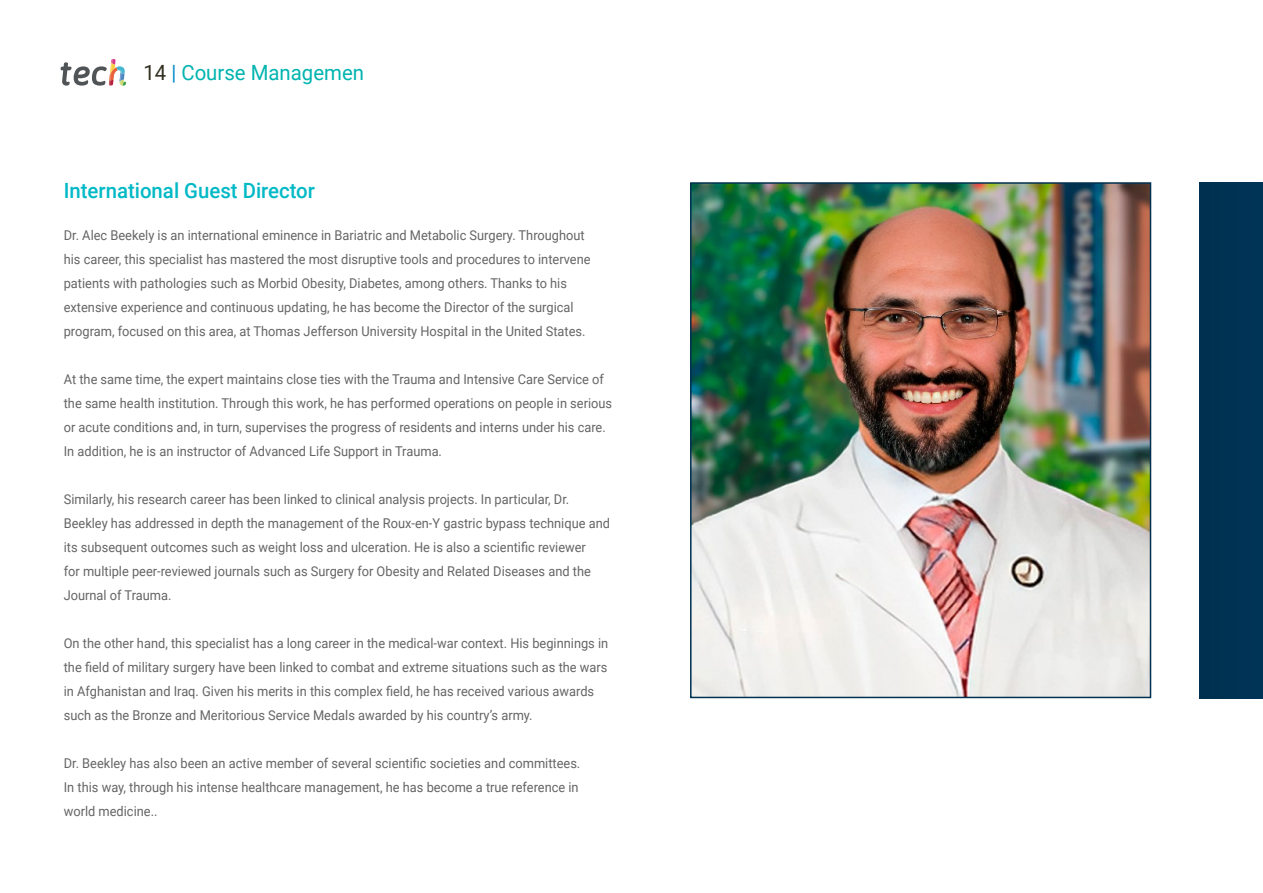
<style>
.page{position:relative;width:1263px;height:893px;background:#fff}
.page>*{position:absolute;margin:0;border:0;box-sizing:border-box;transform-origin:0 0}
.t1{font:500 21px "Roboto";color:#00b9c6}
.t2{font:21px "Roboto";color:#00b4b0}
.t3{font:13.5px/24px "Roboto";color:#656565;scale:.95 1}
.s1{color:#312e20}
.s2{color:#008aca}
</style>
<div class="page">
<img style="left:693px;top:185px;width:455px;height:510px">
<div style="left:690px;top:182px;width:461px;height:516px;border:2px solid #003050"></div>
<div style="left:1199px;top:182px;width:64px;height:516px;background:#003253"></div>
<svg style="left:61px;top:59px;width:65px;height:27px"></svg>
<h1 class="t2" style="left:144px;top:57px;width:222px"><span class="s1">14</span> <span class="s2">|</span> Course Managemen</h1>
<h1 class="t1" style="left:64px;top:176px;width:253px">International Guest Director</h1>
<p class="t3" style="left:64px;top:222px;width:556px">Dr. Alec Beekely is an international eminence in Bariatric and Metabolic Surgery. Throughout his career, this specialist has mastered the most disruptive tools and procedures to intervene patients with pathologies such as Morbid Obesity, Diabetes, among others. Thanks to his extensive experience and continuous updating, he has become the Director of the surgical program, focused on this area, at Thomas Jefferson University Hospital in the United States.</p>
<p class="t3" style="left:64px;top:366px;width:579px">At the same time, the expert maintains close ties with the Trauma and Intensive Care Service of the same health institution. Through this work, he has performed operations on people in serious or acute conditions and, in turn, supervises the progress of residents and interns under his care.<br>In addition, he is an instructor of Advanced Life Support in Trauma.</p>
<p class="t3" style="left:64px;top:486px;width:576px">Similarly, his research career has been linked to clinical analysis projects. In particular, Dr.<br>Beekley has addressed in depth the management of the Roux-en-Y gastric bypass technique and its subsequent outcomes such as weight loss and ulceration. He is also a scientific reviewer<br>for multiple peer-reviewed journals such as Surgery for Obesity and Related Diseases and the Journal of Trauma.</p>
<p class="t3" style="left:64px;top:630px;width:575px">On the other hand, this specialist has a long career in the medical-war context. His beginnings in the field of military surgery have been linked to combat and extreme situations such as the wars in Afghanistan and Iraq. Given his merits in this complex field, he has received various awards such as the Bronze and Meritorious Service Medals awarded by his country’s army.</p>
<p class="t3" style="left:64px;top:750px;width:545px">Dr. Beekley has also been an active member of several scientific societies and committees.<br>In this way, through his intense healthcare management, he has become a true reference in world medicine..</p>
</div>
